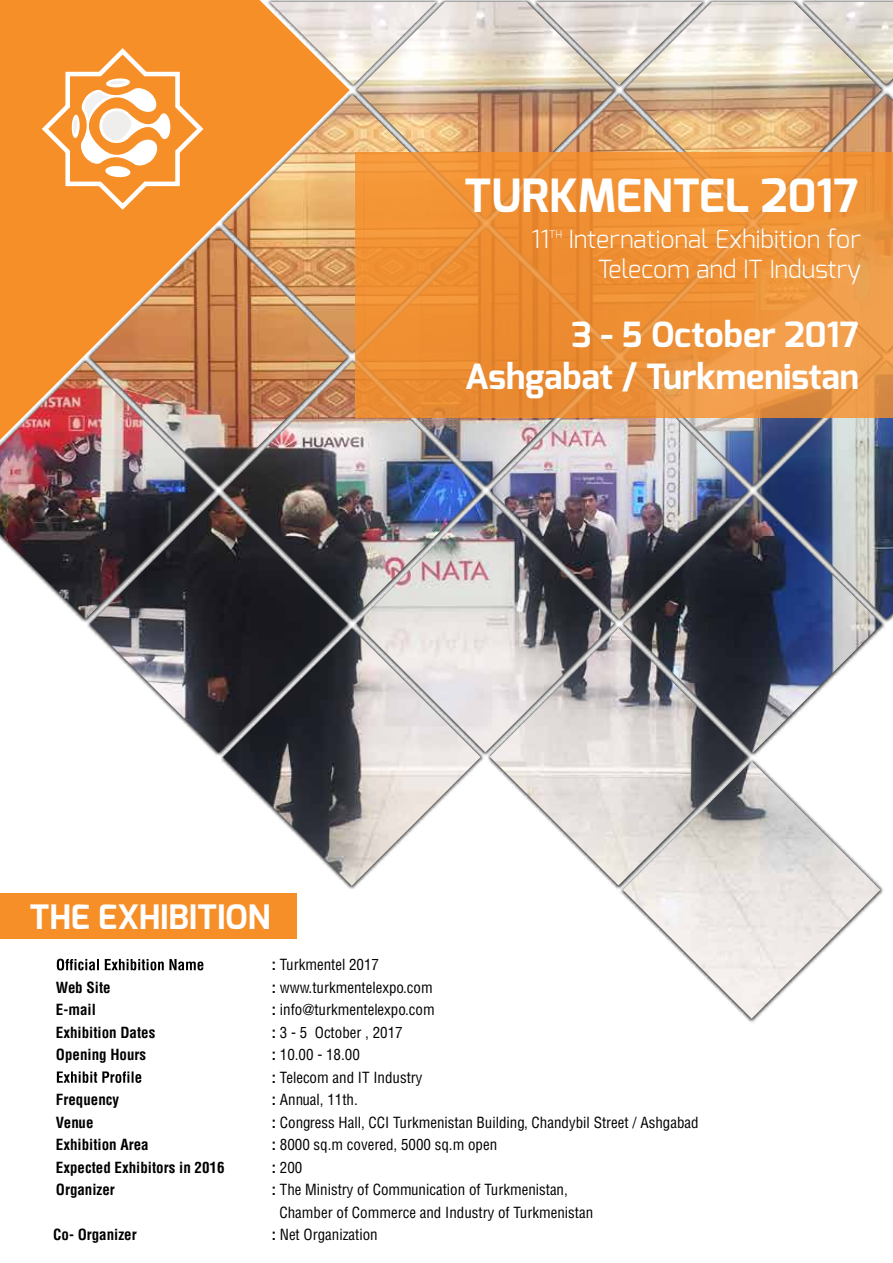
<style>
.page{position:relative;width:893px;height:1263px;background:#fff}
.page>*{position:absolute;margin:0;border:0;box-sizing:border-box;transform-origin:0 0}
.t1{font:700 45.75px "Exo";color:#fff}
.t2{font:700 34.65px/41.5px "Exo";color:#fff;text-align:right}
.t3{font:700 33.6px "Exo";color:#fff}
.t4{font:300 24.9px/30px "Exo";color:#fff;text-align:right}
.t5{font:15px/22.5px "Helvetica Cond Normal Tr";color:#000}
.t6{font:15px/22.5px "Helvetica Cond Bold Tr";color:#000}
.t7{font:300 10.35px "Exo";color:#fff}
.s1{font-family:"Helvetica Cond Bold Tr"}
</style>
<div class="page">
<img style="left:0;top:2px;width:893px;height:1017px">
<svg style="left:356px;top:152px;width:537px;height:266px;fill:#ef9235"></svg>
<svg style="left:29px;top:36px;width:187px;height:186px"></svg>
<svg style="left:57px;top:959px;width:146px;height:11px"></svg>
<svg style="left:57px;top:1071px;width:84px;height:12px"></svg>
<h1 class="t1" style="left:464px;top:166px;width:396px">TURKMENTEL 2017</h1>
<h3 class="t4" style="left:531px;top:224px;width:19px">11</h3>
<p class="t7" style="left:549px;top:227px;width:14px">TH</p>
<h3 class="t4" style="left:568px;top:224px;width:294px">International Exhibition for<br>Telecom and IT Industry</h3>
<h2 class="t2" style="left:465px;top:314px;width:396px">3 - 5 October 2017<br>Ashgabat / Turkmenistan</h2>
<h3 class="t3" style="left:29px;top:896px;width:243px">THE EXHIBITION</h3>
<p class="t6" style="left:56px;top:976px;width:101px">Web Site<br>E-mail<br>Exhibition Dates<br>Opening Hours</p>
<p class="t6" style="left:56px;top:1088px;width:170px">Frequency<br>Venue<br>Exhibition Area<br>Expected Exhibitors in 2016<br>Organizer</p>
<p class="t6" style="left:53px;top:1223px;width:85px">Co- Organizer</p>
<p class="t5" style="left:272px;top:953px;width:428px"><span class="s1">:</span> Turkmentel 2017<br><span class="s1">:</span> www.turkmentelexpo.com<br><span class="s1">:</span> info@turkmentelexpo.com<br><span class="s1">:</span> 3 - 5 October , 2017<br><span class="s1">:</span> 10.00 - 18.00<br><span class="s1">:</span> Telecom and IT Industry<br><span class="s1">:</span> Annual, 11th.<br><span class="s1">:</span> Congress Hall, CCI Turkmenistan Building, Chandybil Street / Ashgabad <span class="s1">:</span> 8000 sq.m covered, 5000 sq.m open<br><span class="s1">:</span> 200<br><span class="s1">:</span> The Ministry of Communication of Turkmenistan,</p>
<p class="t5" style="left:272px;top:1223px;width:107px"><span class="s1">:</span> Net Organization</p>
<p class="t5" style="left:279px;top:1201px;width:315px">Chamber of Commerce and Industry of Turkmenistan</p>
</div>
